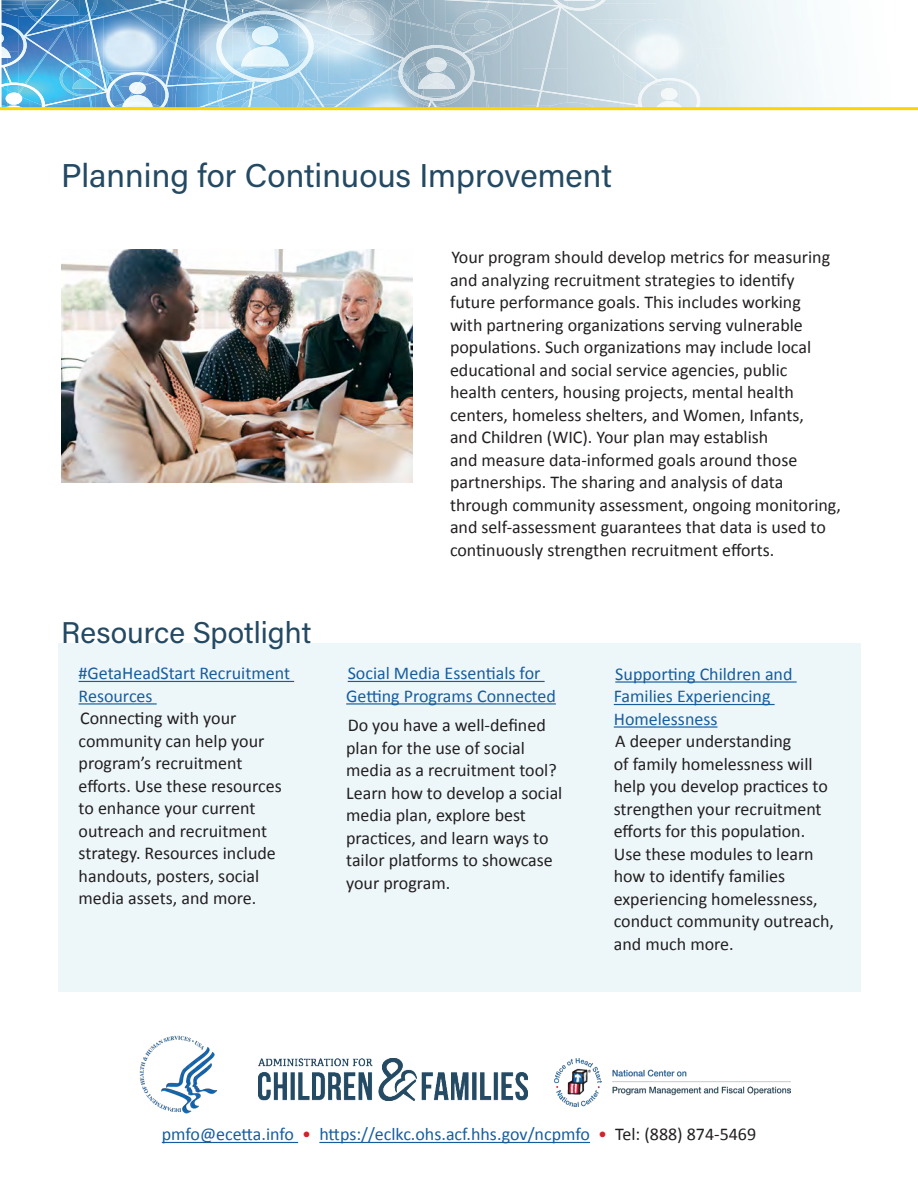
<style>
.page{position:relative;width:918px;height:1188px;background:#fff}
.page>*{position:absolute;margin:0;border:0;box-sizing:border-box;transform-origin:0 0}
.t1{font:33px "Acumin Variable Concept";color:#234963}
.t2{font:30px "Acumin Variable Concept";color:#234963}
.t3{font:18px/22.5px "Calibri";color:#231f20}
.t4{font:18px/22.5px "Calibri";color:#175d9e}
.s1{color:#d1232a}
</style>
<div class="page">
<div style="left:549px;top:0;width:41px;height:103px;background:#bed0da"></div>
<img style="left:680px;top:20px;width:5px;height:3px">
<img style="left:614px;top:32px;width:4px;height:4px">
<img style="left:618px;top:80px;width:6px;height:22px">
<img style="left:549px;top:7px;width:11px;height:8px">
<img style="left:556px;top:14px;width:4px;height:14px">
<img style="left:551px;top:21px;width:6px;height:31px">
<img style="left:549px;top:44px;width:2px;height:32px">
<svg style="left:562px;top:93px;width:11px;height:3px"></svg>
<img style="left:549px;top:91px;width:13px;height:4px">
<img style="left:573px;top:95px;width:17px;height:4px">
<img style="left:601px;top:99px;width:16px;height:4px">
<svg style="left:617px;top:102px;width:21px;height:5px"></svg>
<img style="left:549px;top:3px;width:4px;height:4px">
<img style="left:560px;top:6px;width:54px;height:41px">
<img style="left:553px;top:0;width:53px;height:11px">
<img style="left:564px;top:0;width:31px;height:1px">
<img style="left:638px;top:80px;width:62px;height:27px">
<img style="left:661px;top:88px;width:16px;height:12px">
<img style="left:656px;top:101px;width:27px;height:6px">
<img style="left:549px;top:103px;width:40px;height:4px">
<svg style="left:589px;top:98px;width:12px;height:9px"></svg>
<img style="left:624px;top:23px;width:11px;height:23px">
<img style="left:618px;top:30px;width:6px;height:16px">
<img style="left:613px;top:36px;width:6px;height:10px">
<img style="left:613px;top:46px;width:45px;height:34px">
<img style="left:649px;top:78px;width:32px;height:6px">
<svg style="left:2px;top:0;width:547px;height:107px;background:#97bed9"></svg>
<hr style="left:0;top:107px;width:918px;height:3px;background:#fed503">
<img style="left:258px;top:1059px;width:270px;height:41px">
<img style="left:139px;top:1035px;width:79px;height:79px">
<img style="left:554px;top:1059px;width:237px;height:47px">
<hr style="left:162px;top:1142px;width:136px;height:1px;background:#175d9e">
<hr style="left:319px;top:1142px;width:271px;height:1px;background:#175d9e">
<img style="left:61px;top:250px;width:351px;height:233px">
<div style="left:58px;top:643px;width:803px;height:349px;background:#edf7fa"></div>
<hr style="left:79px;top:681px;width:215px;height:1px;background:#175d9e">
<hr style="left:79px;top:703px;width:78px;height:2px;background:#175d9e">
<hr style="left:348px;top:681px;width:197px;height:1px;background:#175d9e">
<hr style="left:346px;top:703px;width:210px;height:2px;background:#175d9e">
<hr style="left:615px;top:681px;width:182px;height:2px;background:#175d9e">
<hr style="left:614px;top:704px;width:161px;height:1px;background:#175d9e">
<hr style="left:614px;top:726px;width:104px;height:2px;background:#175d9e">
<h2 class="t1" style="left:61px;top:153px;width:552px">Planning for Continuous Improvement</h2>
<h2 class="t2" style="left:61px;top:612px;width:252px">Resource Spotlight</h2>
<p class="t4" style="left:79px;top:661px;width:213px">#GetaHeadStart Recruitment<br>Resources</p>
<p class="t3" style="left:79px;top:706px;width:205px">Connecting with your community can help your program’s recruitment efforts. Use these resources to enhance your current outreach and recruitment strategy. Resources include handouts, posters, social media assets, and more.</p>
<p class="t3" style="left:450px;top:245px;width:393px">Your program should develop metrics for measuring and analyzing recruitment strategies to identify future performance goals. This includes working<br>with partnering organizations serving vulnerable populations. Such organizations may include local educational and social service agencies, public<br>health centers, housing projects, mental health centers, homeless shelters, and Women, Infants,<br>and Children (WIC). Your plan may establish<br>and measure data-informed goals around those partnerships. The sharing and analysis of data through community assessment, ongoing monitoring, and self-assessment guarantees that data is used to continuously strengthen recruitment efforts.</p>
<p class="t4" style="left:346px;top:661px;width:211px">Social Media Essentials for<br>Getting Programs Connected</p>
<p class="t3" style="left:346px;top:713px;width:218px">Do you have a well-defined plan for the use of social media as a recruitment tool?<br>Learn how to develop a social media plan, explore best practices, and learn ways to tailor platforms to showcase your program.</p>
<p class="t4" style="left:614px;top:662px;width:180px">Supporting Children and<br>Families Experiencing<br>Homelessness</p>
<p class="t3" style="left:614px;top:729px;width:222px">A deeper understanding<br>of family homelessness will help you develop practices to strengthen your recruitment efforts for this population.<br>Use these modules to learn how to identify families experiencing homelessness, conduct community outreach, and much more.</p>
<p class="t4" style="left:162px;top:1122px;width:151px">pmfo@ecetta.info <span class="s1">•</span></p>
<p class="t4" style="left:319px;top:1122px;width:289px">https://eclkc.ohs.acf.hhs.gov/ncpmfo <span class="s1">•</span></p>
<p class="t3" style="left:615px;top:1122px;width:142px">Tel: (888) 874-5469</p>
</div>
